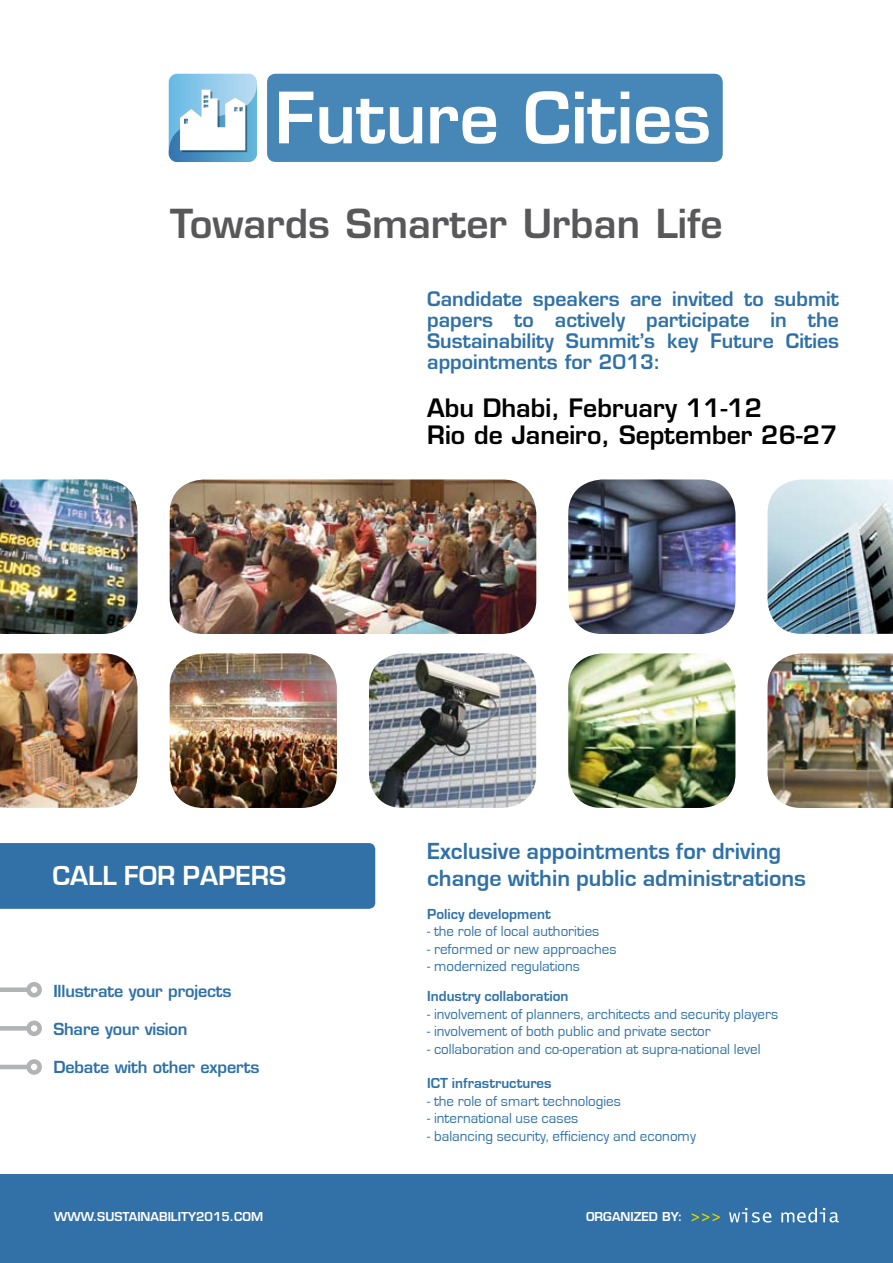
<style>
.page{position:relative;width:893px;height:1263px;background:#fff}
.page>*{position:absolute;margin:0;border:0;box-sizing:border-box;transform-origin:0 0}
.t1{font:69px "Square 721 Dm";color:#fff}
.t2{font:39px "Square 721 Dm";color:#58585a}
.t3{font:700 28.5px "Eurostile";color:#fff}
.t4{font:24.75px/27px "Square 721 Dm";color:#000}
.t5{font:700 24px/27px "Eurostile";color:#2f71a7}
.t6{font:19.5px/21px "Square 721 Dm";color:#2f71a7;text-align:justify}
.t7{font:16.2px "Square 721 Dm";letter-spacing:-.01em;color:#2f71a7}
.t8{font:15px "Eurostile";color:#2f71a7}
.t9{font:700 15px "Eurostile";color:#2f71a7}
.t10{font:12px "Square 721 Dm";color:#fff}
</style>
<div class="page">
<div style="left:0;top:1175px;width:893px;height:88px;background:#3171a7"></div>
<div style="left:26px;top:982px;width:16px;height:15px;border:4px solid #b1b3b4;border-radius:50%"></div>
<div style="left:0;top:987px;width:28px;height:5px;background:#b1b3b4"></div>
<div style="left:26px;top:1020px;width:16px;height:16px;border:4px solid #b1b3b4;border-radius:50%"></div>
<hr style="left:0;top:1026px;width:31px;height:4px;background:#b1b3b4">
<div style="left:26px;top:1059px;width:16px;height:16px;border:4px solid #b1b3b4;border-radius:50%"></div>
<hr style="left:0;top:1065px;width:27px;height:4px;background:#b1b3b4">
<div style="left:0;top:843px;width:375px;height:66px;background:#3171a7"></div>
<svg style="left:692px;top:1213px;width:28px;height:8px"></svg>
<svg style="left:729px;top:1208px;width:42px;height:14px"></svg>
<svg style="left:781px;top:1208px;width:58px;height:14px"></svg>
<img style="left:767px;top:479px;width:126px;height:155px">
<img style="left:0;top:479px;width:138px;height:155px">
<img style="left:568px;top:479px;width:167px;height:155px">
<img style="left:767px;top:653px;width:126px;height:155px">
<img style="left:369px;top:653px;width:167px;height:155px">
<img style="left:170px;top:653px;width:167px;height:155px">
<img style="left:0;top:653px;width:138px;height:155px">
<img style="left:568px;top:653px;width:167px;height:155px">
<img style="left:170px;top:479px;width:366px;height:155px">
<div style="left:267px;top:74px;width:456px;height:88px;background:#4787b7;border-radius:9px"></div>
<svg style="left:169px;top:74px;width:88px;height:88px"></svg>
<h1 class="t1" style="left:275px;top:75px;width:437px">Future Cities</h1>
<h2 class="t2" style="left:170px;top:199px;width:554px">Towards Smarter Urban Life</h2>
<h3 class="t6" style="left:427px;top:288px;width:413px">Candidate speakers are invited to submit papers to actively participate in the Sustainability Summit’s key Future Cities appointments for 2013:</h3>
<h3 class="t4" style="left:427px;top:394px;width:412px">Abu Dhabi, February 11-12<br>Rio de Janeiro, September 26-27</h3>
<h3 class="t3" style="left:52px;top:860px;width:235px">CALL FOR PAPERS</h3>
<p class="t7" style="left:53px;top:981px;width:180px">Illustrate your projects</p>
<p class="t7" style="left:53px;top:1019px;width:136px">Share your vision</p>
<p class="t7" style="left:53px;top:1057px;width:208px">Debate with other experts</p>
<p class="t10" style="left:54px;top:1209px;width:211px">www.sustainability2015.com</p>
<h3 class="t5" style="left:427px;top:838px;width:380px">Exclusive appointments for driving change within public administrations</h3>
<p class="t9" style="left:427px;top:906px;width:125px">Policy development</p>
<p class="t8" style="left:427px;top:923px;width:174px">- the role of local authorities</p>
<p class="t8" style="left:427px;top:941px;width:191px">- reformed or new approaches</p>
<p class="t8" style="left:427px;top:958px;width:154px">- modernized regulations</p>
<p class="t9" style="left:427px;top:988px;width:143px">Industry collaboration</p>
<p class="t8" style="left:427px;top:1006px;width:352px">- involvement of planners, architects and security players</p>
<p class="t8" style="left:427px;top:1023px;width:285px">- involvement of both public and private sector</p>
<p class="t8" style="left:427px;top:1040px;width:335px">- collaboration and co-operation at supra-national level</p>
<p class="t9" style="left:427px;top:1075px;width:126px">ICT infrastructures</p>
<p class="t8" style="left:427px;top:1093px;width:195px">- the role of smart technologies</p>
<p class="t8" style="left:427px;top:1110px;width:153px">- international use cases</p>
<p class="t8" style="left:427px;top:1127px;width:270px">- balancing security, efficiency and economy</p>
<p class="t10" style="left:586px;top:1209px;width:98px">ORGANIZED BY:</p>
</div>
